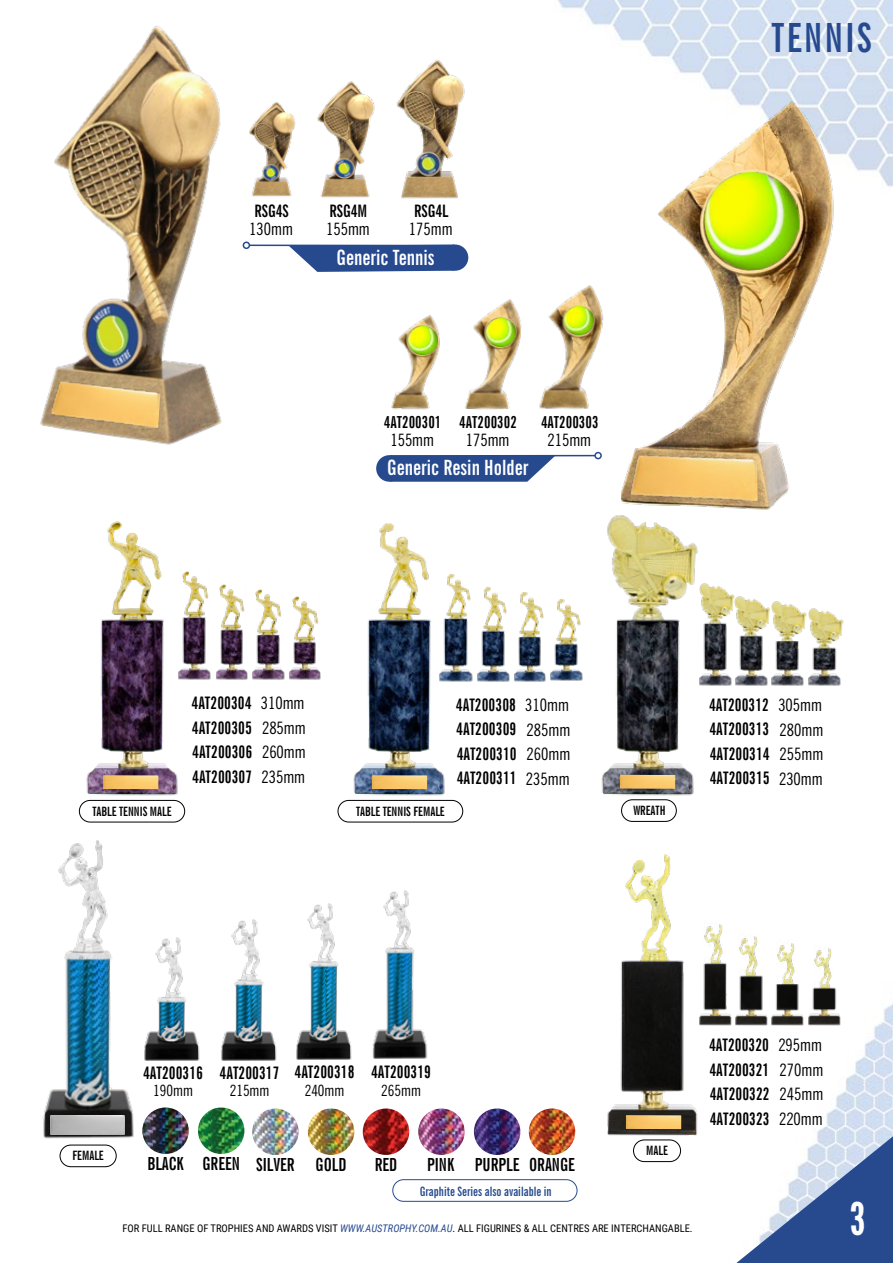
<style>
.page{position:relative;width:893px;height:1263px;background:#fff}
.page>*{position:absolute;margin:0;border:0;box-sizing:border-box;transform-origin:0 0}
.t1{font:45px "League Gothic";color:#fff}
.t2{font:700 extra-condensed 40.2px "News Gothic BT";letter-spacing:.06em;color:#274a8f}
.t3{font:700 extra-condensed 21px "News Gothic BT";color:#fff}
.t4{font:700 extra-condensed 18px "News Gothic BT";color:#000}
.t5{font:700 extra-condensed 17.25px/24.5px "News Gothic BT";color:#000;text-align:justify}
.t6{font:condensed 17.1px "News Gothic BT";color:#000}
.t7{font:700 extra-condensed 17.1px "News Gothic BT";color:#000}
.t8{font:700 extra-condensed 16.5px "News Gothic BT";color:#000}
.t9{font:condensed 15.6px "News Gothic BT";color:#000}
.t10{font:700 extra-condensed 12.9px "News Gothic BT";color:#000}
.t11{font:700 extra-condensed 12.9px "News Gothic BT";color:#274a8f}
.t12{font:10.5px "Roboto Condensed";color:#000}
.s1{font-weight:400;font-stretch:condensed}
.s2{font-style:italic;color:#274a8f}
</style>
<div class="page">
<img style="left:59px;top:0;width:834px;height:1202px">
<svg style="left:710px;top:1119px;width:183px;height:144px"></svg>
<img style="left:813px;top:945px;width:19px;height:39px">
<img style="left:777px;top:940px;width:19px;height:29px">
<img style="left:739px;top:934px;width:19px;height:22px">
<img style="left:704px;top:921px;width:19px;height:35px">
<img style="left:806px;top:607px;width:37px;height:45px">
<img style="left:770px;top:600px;width:36px;height:29px">
<img style="left:734px;top:595px;width:36px;height:34px">
<img style="left:701px;top:582px;width:33px;height:33px">
<img style="left:551px;top:598px;width:30px;height:41px">
<img style="left:515px;top:592px;width:29px;height:33px">
<img style="left:478px;top:586px;width:30px;height:25px">
<img style="left:442px;top:574px;width:29px;height:37px">
<img style="left:367px;top:522px;width:64px;height:74px">
<img style="left:289px;top:595px;width:30px;height:43px">
<img style="left:253px;top:589px;width:29px;height:34px">
<img style="left:216px;top:583px;width:30px;height:26px">
<img style="left:180px;top:571px;width:29px;height:38px">
<img style="left:391px;top:58px;width:78px;height:145px">
<img style="left:313px;top:80px;width:65px;height:122px">
<img style="left:245px;top:100px;width:53px;height:100px">
<div style="left:442px;top:244px;width:26px;height:27px;background:#274a8f;border-radius:50%"></div>
<hr style="left:249px;top:245px;width:205px;height:1px;background:#274a8f">
<div style="left:243px;top:242px;width:7px;height:7px;border:2px solid #274a8f;border-radius:50%"></div>
<svg style="left:289px;top:246px;width:166px;height:26px"></svg>
<div style="left:376px;top:455px;width:26px;height:27px;background:#274a8f;border-radius:50%"></div>
<hr style="left:390px;top:455px;width:205px;height:2px;background:#274a8f">
<div style="left:594px;top:452px;width:8px;height:7px;border:2px solid #274a8f;border-radius:50%"></div>
<svg style="left:390px;top:456px;width:165px;height:26px"></svg>
<img style="left:40px;top:23px;width:203px;height:429px">
<img style="left:51px;top:381px;width:110px;height:47px">
<img style="left:621px;top:97px;width:219px;height:417px">
<img style="left:702px;top:170px;width:100px;height:102px">
<img style="left:630px;top:448px;width:128px;height:60px">
<img style="left:532px;top:282px;width:83px;height:133px">
<img style="left:564px;top:307px;width:30px;height:28px">
<img style="left:376px;top:302px;width:82px;height:132px">
<img style="left:408px;top:326px;width:29px;height:28px">
<img style="left:454px;top:294px;width:82px;height:132px">
<img style="left:486px;top:318px;width:29px;height:28px">
<img style="left:155px;top:936px;width:33px;height:25px">
<img style="left:231px;top:918px;width:33px;height:43px">
<img style="left:307px;top:902px;width:32px;height:58px">
<img style="left:383px;top:889px;width:33px;height:51px">
<img style="left:58px;top:838px;width:59px;height:106px">
<img style="left:43px;top:944px;width:106px;height:200px">
<img style="left:252px;top:1108px;width:47px;height:47px;border-radius:23px">
<img style="left:308px;top:1108px;width:46px;height:47px;border-radius:23px">
<img style="left:363px;top:1108px;width:46px;height:47px;border-radius:23px">
<img style="left:418px;top:1108px;width:47px;height:47px;border-radius:23px">
<img style="left:474px;top:1108px;width:46px;height:47px;border-radius:23px">
<img style="left:529px;top:1108px;width:46px;height:47px;border-radius:23px">
<div style="left:392px;top:1179px;width:185px;height:23px;border:1px solid #274a8f;border-radius:11px"></div>
<img style="left:142px;top:1107px;width:47px;height:47px;border-radius:23px">
<img style="left:198px;top:1107px;width:46px;height:47px;border-radius:23px">
<img style="left:370px;top:940px;width:66px;height:123px">
<img style="left:293px;top:960px;width:66px;height:103px">
<img style="left:218px;top:961px;width:66px;height:102px">
<img style="left:141px;top:961px;width:67px;height:102px">
<div style="left:60px;top:1145px;width:57px;height:22px;border:1px solid #000;border-radius:11px"></div>
<img style="left:51px;top:1116px;width:74px;height:18px">
<img style="left:601px;top:509px;width:100px;height:106px">
<img style="left:100px;top:519px;width:65px;height:78px">
<img style="left:79px;top:597px;width:106px;height:209px">
<img style="left:175px;top:609px;width:75px;height:74px">
<img style="left:250px;top:623px;width:36px;height:60px">
<img style="left:286px;top:638px;width:37px;height:44px">
<img style="left:345px;top:596px;width:106px;height:210px">
<img style="left:437px;top:611px;width:74px;height:73px">
<img style="left:511px;top:625px;width:37px;height:59px">
<img style="left:548px;top:639px;width:36px;height:45px">
<img style="left:594px;top:597px;width:106px;height:209px">
<img style="left:734px;top:616px;width:35px;height:72px">
<img style="left:769px;top:629px;width:37px;height:59px">
<img style="left:805px;top:644px;width:37px;height:44px">
<img style="left:697px;top:615px;width:37px;height:73px">
<div style="left:79px;top:800px;width:106px;height:22px;border:1px solid #000;border-radius:11px"></div>
<div style="left:621px;top:799px;width:56px;height:23px;border:1px solid #000;border-radius:11px"></div>
<img style="left:103px;top:775px;width:55px;height:14px">
<img style="left:372px;top:775px;width:55px;height:14px">
<img style="left:620px;top:775px;width:55px;height:14px">
<div style="left:338px;top:800px;width:125px;height:22px;border:1px solid #000;border-radius:11px"></div>
<img style="left:623px;top:845px;width:51px;height:92px">
<img style="left:598px;top:937px;width:107px;height:209px">
<img style="left:732px;top:956px;width:37px;height:73px">
<img style="left:769px;top:969px;width:37px;height:60px">
<img style="left:805px;top:984px;width:37px;height:44px">
<img style="left:697px;top:956px;width:37px;height:72px">
<div style="left:633px;top:1139px;width:48px;height:23px;border:1px solid #000;border-radius:11px"></div>
<img style="left:626px;top:1115px;width:55px;height:14px">
<p class="t7" style="left:254px;top:200px;width:36px">RSG4S</p>
<p class="t6" style="left:249px;top:218px;width:45px">130mm</p>
<p class="t7" style="left:329px;top:200px;width:39px">RSG4M</p>
<p class="t6" style="left:326px;top:218px;width:45px">155mm</p>
<p class="t7" style="left:414px;top:200px;width:36px">RSG4L</p>
<p class="t6" style="left:409px;top:218px;width:45px">175mm</p>
<p class="t3" style="left:337px;top:245px;width:99px">Generic Tennis</p>
<p class="t8" style="left:384px;top:412px;width:59px">4AT200301</p>
<p class="t6" style="left:390px;top:430px;width:45px">155mm</p>
<p class="t8" style="left:459px;top:412px;width:59px">4AT200302</p>
<p class="t6" style="left:466px;top:430px;width:45px">175mm</p>
<p class="t3" style="left:387px;top:455px;width:143px">Generic Resin Holder</p>
<p class="t8" style="left:541px;top:412px;width:59px">4AT200303</p>
<p class="t6" style="left:547px;top:430px;width:45px">215mm</p>
<h2 class="t2" style="left:772px;top:13px;width:102px">TENNIS</h2>
<p class="t5" style="left:191px;top:691px;width:116px">4AT200304 <span class="s1">310mm </span>4AT200305 <span class="s1">285mm </span>4AT200306 <span class="s1">260mm </span>4AT200307 <span class="s1">235mm</span></p>
<p class="t5" style="left:456px;top:692px;width:116px">4AT200308 <span class="s1">310mm </span>4AT200309 <span class="s1">285mm </span>4AT200310 <span class="s1">260mm </span>4AT200311 <span class="s1">235mm</span></p>
<p class="t5" style="left:709px;top:692px;width:116px">4AT200312 <span class="s1">305mm </span>4AT200313 <span class="s1">280mm </span>4AT200314 <span class="s1">255mm </span>4AT200315 <span class="s1">230mm</span></p>
<p class="t10" style="left:92px;top:803px;width:81px">TABLE TENNIS MALE</p>
<p class="t10" style="left:356px;top:803px;width:90px">TABLE TENNIS FEMALE</p>
<p class="t10" style="left:633px;top:803px;width:34px">WREATH</p>
<p class="t10" style="left:73px;top:1148px;width:33px">FEMALE</p>
<p class="t5" style="left:143px;top:1060px;width:62px">4AT200316</p>
<p class="t9" style="left:153px;top:1081px;width:41px">190mm</p>
<p class="t5" style="left:220px;top:1060px;width:62px">4AT200317</p>
<p class="t9" style="left:230px;top:1081px;width:41px">215mm</p>
<p class="t5" style="left:295px;top:1060px;width:62px">4AT200318</p>
<p class="t9" style="left:305px;top:1081px;width:41px">240mm</p>
<p class="t5" style="left:371px;top:1060px;width:62px">4AT200319</p>
<p class="t9" style="left:381px;top:1081px;width:41px">265mm</p>
<p class="t4" style="left:147px;top:1153px;width:94px">BLACK GREEN</p>
<p class="t4" style="left:256px;top:1154px;width:92px">SILVER GOLD</p>
<p class="t4" style="left:375px;top:1154px;width:24px">RED</p>
<p class="t4" style="left:427px;top:1154px;width:149px">PINK PURPLE ORANGE</p>
<p class="t11" style="left:420px;top:1183px;width:133px">Graphite Series also available in</p>
<p class="t10" style="left:646px;top:1143px;width:23px">MALE</p>
<p class="t12" style="left:122px;top:1221px;width:572px">FOR FULL RANGE OF TROPHIES AND AWARDS VISIT <span class="s2">WWW.AUSTROPHY.COM.AU</span>. ALL FIGURINES &amp; ALL CENTRES ARE INTERCHANGABLE.</p>
<p class="t5" style="left:709px;top:1032px;width:116px">4AT200320 <span class="s1">295mm </span>4AT200321 <span class="s1">270mm </span>4AT200322 <span class="s1">245mm </span>4AT200323 <span class="s1">220mm</span></p>
<h1 class="t1" style="left:850px;top:1192px;width:17px">3</h1>
</div>
